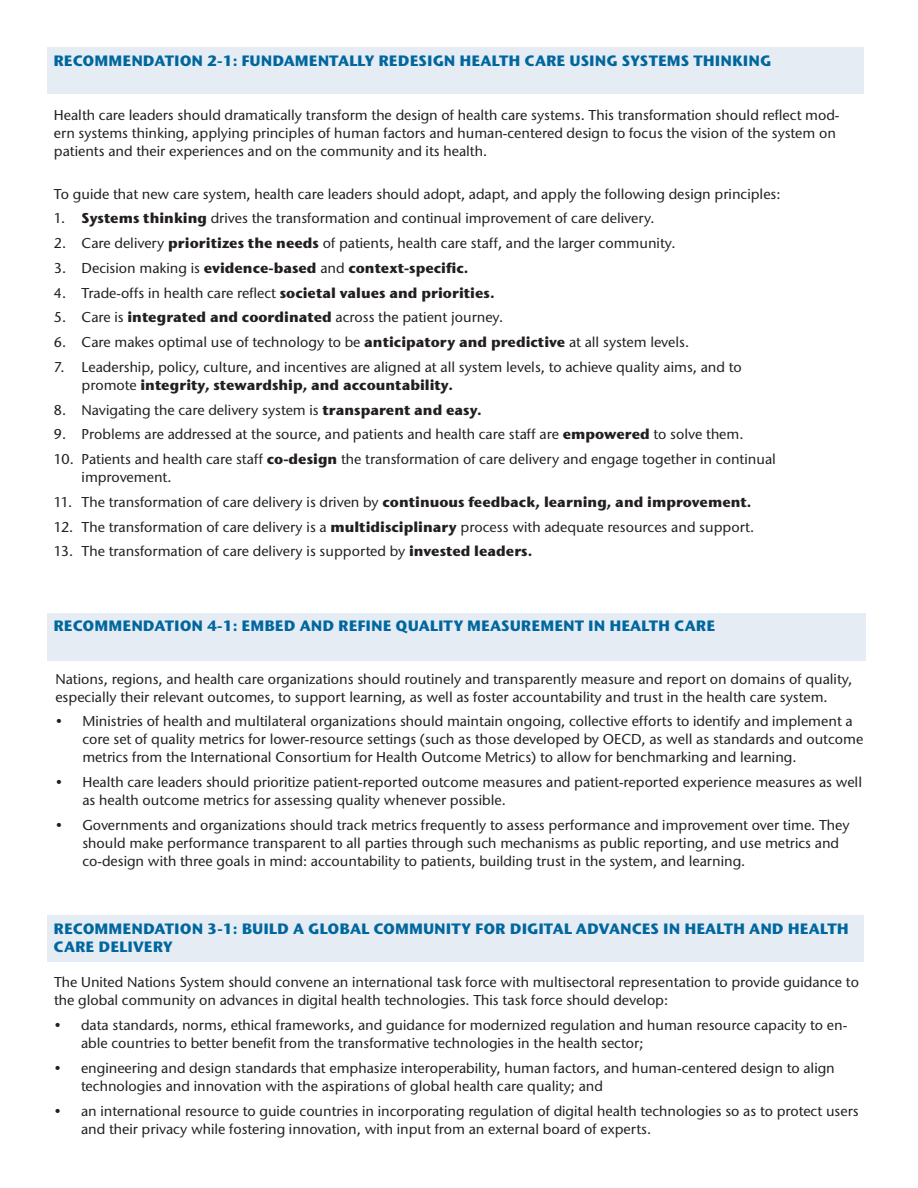
<style>
.page{position:relative;width:918px;height:1188px;background:#fff}
.page>*{position:absolute;margin:0;border:0;box-sizing:border-box;transform-origin:0 0}
.t1{font:700 15px/18px "Stone Sans ITC Std";color:#00679e}
.BULLETS{font:500 14.25px/18px "Stone Sans ITC Std";color:#231f20}
.BULLETS-2{font:700 14.25px "Stone Sans ITC Std";color:#231f20}
.s1{font-weight:700}
.s2{font-weight:500}
</style>
<div class="page">
<div style="left:47px;top:915px;width:817px;height:47px;background:#e6ecf4"></div>
<div style="left:47px;top:613px;width:818px;height:47px;background:#e6ecf4"></div>
<div style="left:47px;top:48px;width:817px;height:46px;background:#e6ecf4"></div>
<p class="t1" style="left:53px;top:51px;width:719px">RECOMMENDATION 2-1: FUNDAMENTALLY REDESIGN HEALTH CARE USING SYSTEMS THINKING</p>
<p class="BULLETS" style="left:54px;top:106px;width:787px">Health care leaders should dramatically transform the design of health care systems. This transformation should reflect mod&shy;ern systems thinking, applying principles of human factors and human-centered design to focus the vision of the system on patients and their experiences and on the community and its health.</p>
<p class="BULLETS" style="left:54px;top:184px;width:728px">To guide that new care system, health care leaders should adopt, adapt, and apply the following design principles:</p>
<p class="BULLETS" style="left:54px;top:209px;width:602px">1. <span class="s1">Systems thinking</span> drives the transformation and continual improvement of care delivery.</p>
<p class="BULLETS" style="left:54px;top:234px;width:623px">2. Care delivery <span class="s1">prioritizes the needs</span> of patients, health care staff, and the larger community.</p>
<p class="BULLETS-2" style="left:54px;top:259px;width:416px"><span class="s2">3. Decision making is</span> evidence-based <span class="s2">and</span> context-specific.</p>
<p class="BULLETS" style="left:54px;top:283px;width:442px">4. Trade-offs in health care reflect <span class="s1">societal values and priorities.</span></p>
<p class="BULLETS" style="left:54px;top:308px;width:451px">5. Care is <span class="s1">integrated and coordinated</span> across the patient journey.</p>
<p class="BULLETS" style="left:54px;top:333px;width:637px">6. Care makes optimal use of technology to be <span class="s1">anticipatory and predictive</span> at all system levels.</p>
<p class="BULLETS" style="left:82px;top:358px;width:662px;text-indent:-28px">7. Leadership, policy, culture, and incentives are aligned at all system levels, to achieve quality aims, and to promote <span class="s1">integrity, stewardship, and accountability.</span></p>
<p class="BULLETS" style="left:54px;top:400px;width:429px">8. Navigating the care delivery system is <span class="s1">transparent and easy.</span></p>
<p class="BULLETS" style="left:54px;top:425px;width:691px">9. Problems are addressed at the source, and patients and health care staff are <span class="s1">empowered</span> to solve them.</p>
<p class="BULLETS" style="left:82px;top:450px;width:696px;text-indent:-28px">10. Patients and health care staff <span class="s1">co-design</span> the transformation of care delivery and engage together in continual improvement.</p>
<p class="BULLETS" style="left:54px;top:493px;width:699px">11. The transformation of care delivery is driven by <span class="s1">continuous feedback, learning, and improvement.</span></p>
<p class="BULLETS" style="left:54px;top:517px;width:702px">12. The transformation of care delivery is a <span class="s1">multidisciplinary</span> process with adequate resources and support.</p>
<p class="BULLETS" style="left:54px;top:542px;width:480px">13. The transformation of care delivery is supported by <span class="s1">invested leaders.</span></p>
<p class="t1" style="left:53px;top:617px;width:664px">RECOMMENDATION 4-1: EMBED AND REFINE QUALITY MEASUREMENT IN HEALTH CARE</p>
<p class="BULLETS" style="left:55px;top:670px;width:799px">Nations, regions, and health care organizations should routinely and transparently measure and report on domains of quality, especially their relevant outcomes, to support learning, as well as foster accountability and trust in the health care system.</p>
<p class="BULLETS" style="left:82px;top:712px;width:782px;text-indent:-27px">• Ministries of health and multilateral organizations should maintain ongoing, collective efforts to identify and implement a core set of quality metrics for lower-resource settings (such as those developed by OECD, as well as standards and outcome metrics from the International Consortium for Health Outcome Metrics) to allow for benchmarking and learning.</p>
<p class="BULLETS" style="left:82px;top:773px;width:781px;text-indent:-27px">• Health care leaders should prioritize patient-reported outcome measures and patient-reported experience measures as well as health outcome metrics for assessing quality whenever possible.</p>
<p class="BULLETS" style="left:82px;top:816px;width:769px;text-indent:-27px">• Governments and organizations should track metrics frequently to assess performance and improvement over time. They should make performance transparent to all parties through such mechanisms as public reporting, and use metrics and co-design with three goals in mind: accountability to patients, building trust in the system, and learning.</p>
<p class="t1" style="left:53px;top:919px;width:797px">RECOMMENDATION 3-1: BUILD A GLOBAL COMMUNITY FOR DIGITAL ADVANCES IN HEALTH AND HEALTH<br>CARE DELIVERY</p>
<p class="BULLETS" style="left:54px;top:973px;width:806px">The United Nations System should convene an international task force with multisectoral representation to provide guidance to the global community on advances in digital health technologies. This task force should develop:</p>
<p class="BULLETS" style="left:81px;top:1016px;width:768px;text-indent:-27px">• data standards, norms, ethical frameworks, and guidance for modernized regulation and human resource capacity to en&shy;able countries to better benefit from the transformative technologies in the health sector;</p>
<p class="BULLETS" style="left:81px;top:1059px;width:755px;text-indent:-27px">• engineering and design standards that emphasize interoperability, human factors, and human-centered design to align technologies and innovation with the aspirations of global health care quality; and</p>
<p class="BULLETS" style="left:81px;top:1102px;width:779px;text-indent:-27px">• an international resource to guide countries in incorporating regulation of digital health technologies so as to protect users and their privacy while fostering innovation, with input from an external board of experts.</p>
</div>
